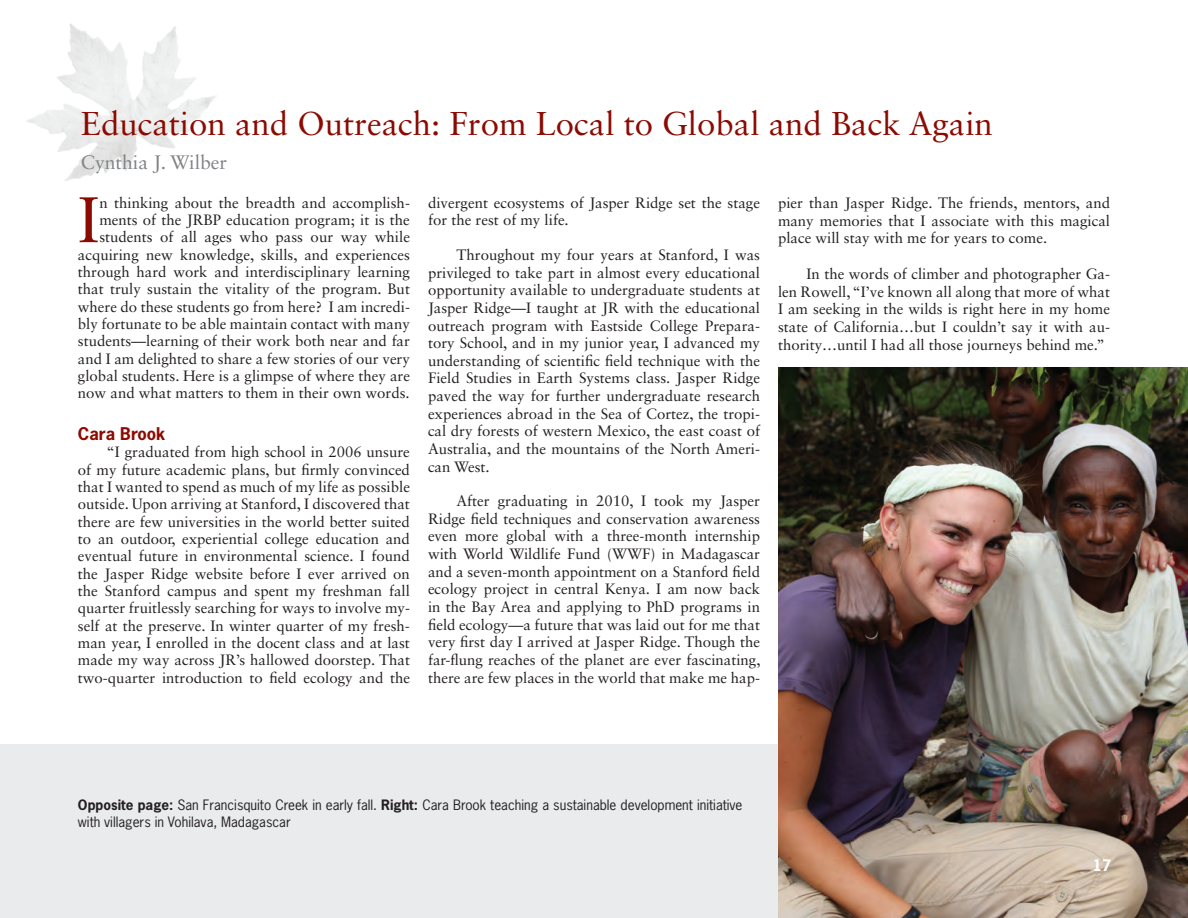
<style>
.page{position:relative;width:1188px;height:918px;background:#fff}
.page>*{position:absolute;margin:0;border:0;box-sizing:border-box;transform-origin:0 0}
.t1{font:64.5px "Sabon LT Std";color:#8b0a02}
.t2{font:33px "Sabon LT Std";color:#8b0a02}
.t3{font:19.5px "Sabon LT Std";color:#808285}
.t4{font:700 16.5px "News Gothic Std";color:#8b0a02}
.t5{font:15px/17.7px "Sabon LT Std";color:#231f20;text-align:justify}
.t6{font:700 15px "News Gothic Std";color:#fff}
.t7{font:13.5px/16.5px "News Gothic Std";color:#231f20}
.s1{font-weight:700}
</style>
<div class="page">
<div style="left:0;top:744px;width:1018px;height:174px;background:#eaebec"></div>
<img style="left:778px;top:367px;width:410px;height:551px">
<img style="left:26px;top:23px;width:190px;height:158px">
<h2 class="t2" style="left:81px;top:110px;width:913px">Education and Outreach: From Local to Global and Back Again</h2>
<h3 class="t3" style="left:81px;top:155px;width:148px">Cynthia J. Wilber</h3>
<p class="t5" style="left:78px;top:195px;width:334px;text-align:right">n thinking about the breadth and accomplish&shy;ments of the JRBP education program; it is the students of all ages who pass our way while acquiring new knowledge, skills, and experiences through hard work and interdisciplinary learning that truly sustain the vitality of the program. But where do these students go from here? I am incredi&shy;bly fortunate to be able maintain contact with many students—learning of their work both near and far and I am delighted to share a few stories of our very global students. Here is a glimpse of where they are now and what matters to them in their own words.</p>
<p class="t4" style="left:78px;top:427px;width:89px">Cara Brook</p>
<p class="t5" style="left:78px;top:445px;width:334px;text-indent:28px">“I graduated from high school in 2006 unsure of my future academic plans, but firmly convinced that I wanted to spend as much of my life as possible outside. Upon arriving at Stanford, I discovered that there are few universities in the world better suited to an outdoor, experiential college education and eventual future in environmental science. I found the Jasper Ridge website before I ever arrived on the Stanford campus and spent my freshman fall quarter fruitlessly searching for ways to involve my&shy;self at the preserve. In winter quarter of my fresh&shy;man year, I enrolled in the docent class and at last made my way across JR’s hallowed doorstep. That two-quarter introduction to field ecology and the</p>
<h1 class="t1" style="left:78px;top:194px;width:23px">I</h1>
<p class="t5" style="left:428px;top:195px;width:333px">divergent ecosystems of Jasper Ridge set the stage for the rest of my life.</p>
<p class="t5" style="left:428px;top:247px;width:334px;text-indent:28px">Throughout my four years at Stanford, I was privileged to take part in almost every educational opportunity available to undergraduate students at Jasper Ridge—I taught at JR with the educational outreach program with Eastside College Prepara&shy;tory School, and in my junior year, I advanced my understanding of scientific field technique with the Field Studies in Earth Systems class. Jasper Ridge paved the way for further undergraduate research experiences abroad in the Sea of Cortez, the tropi&shy;cal dry forests of western Mexico, the east coast of Australia, and the mountains of the North Ameri&shy;can West.</p>
<p class="t5" style="left:428px;top:494px;width:334px;text-indent:28px">After graduating in 2010, I took my Jasper Ridge field techniques and conservation awareness even more global with a three-month internship with World Wildlife Fund (WWF) in Madagascar and a seven-month appointment on a Stanford field ecology project in central Kenya. I am now back in the Bay Area and applying to PhD programs in field ecology—a future that was laid out for me that very first day I arrived at Jasper Ridge. Though the far-flung reaches of the planet are ever fascinating, there are few places in the world that make me hap-</p>
<p class="t5" style="left:778px;top:195px;width:334px">pier than Jasper Ridge. The friends, mentors, and many memories that I associate with this magical place will stay with me for years to come.</p>
<p class="t5" style="left:778px;top:266px;width:334px;text-indent:28px">In the words of climber and photographer Ga&shy;len Rowell, “I’ve known all along that more of what I am seeking in the wilds is right here in my home state of California…but I couldn’t say it with au&shy;thority…until I had all those journeys behind me.”</p>
<p class="t7" style="left:78px;top:798px;width:666px"><span class="s1">Opposite page:</span> San Francisquito Creek in early fall. <span class="s1">Right:</span> Cara Brook teaching a sustainable development initiative with villagers in Vohilava, Madagascar</p>
<p class="t6" style="left:1093px;top:859px;width:20px">17</p>
</div>
